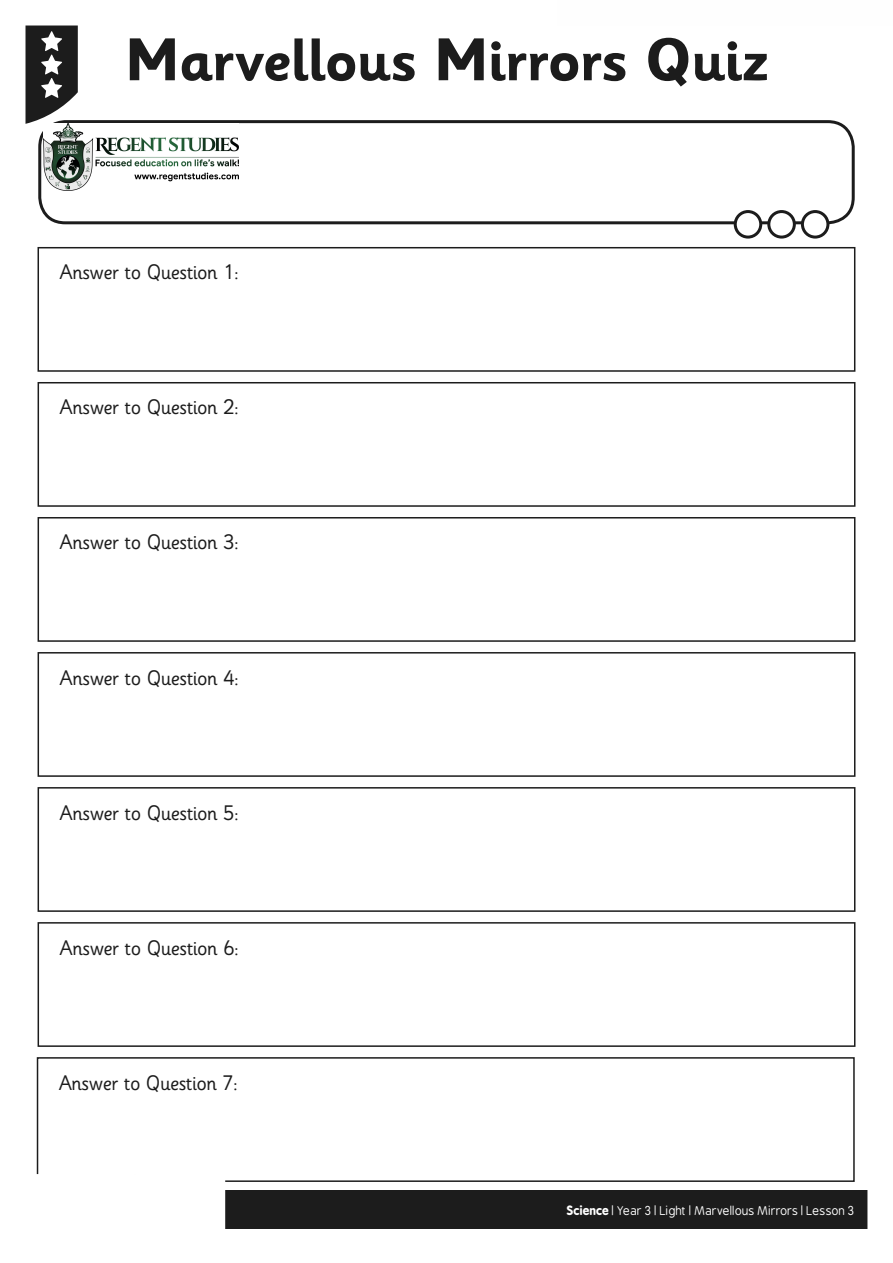
<style>
.page{position:relative;width:893px;height:1263px;background:#fff}
.page>*{position:absolute;margin:0;border:0;box-sizing:border-box;transform-origin:0 0}
.t1{font:700 60px "Sassoon Infant Rg";letter-spacing:-.025em;color:#1c1c1c}
.t2{font:21px "Sassoon Infant Rg";letter-spacing:-.025em;color:#1c1c1c}
.Footer_Text{font:12px "B Preplay";color:#fff}
.s1{font-weight:700}
</style>
<div class="page">
<svg style="left:26px;top:26px;width:52px;height:98px"></svg>
<div style="left:225px;top:1190px;width:642px;height:38px;background:#1c1c1c"></div>
<div style="left:38px;top:120px;width:817px;height:104px;border:3px solid #1c1c1c;border-radius:26px"></div>
<div style="left:735px;top:212px;width:26px;height:25px;background:#fff;border-radius:50%"></div>
<div style="left:734px;top:210px;width:28px;height:29px;border:3px solid #1c1c1c;border-radius:50%"></div>
<div style="left:769px;top:212px;width:25px;height:25px;background:#fff;border-radius:50%"></div>
<div style="left:767px;top:210px;width:29px;height:29px;border:3px solid #1c1c1c;border-radius:50%"></div>
<div style="left:802px;top:212px;width:26px;height:25px;background:#fff;border-radius:50%"></div>
<div style="left:801px;top:210px;width:28px;height:29px;border:3px solid #1c1c1c;border-radius:50%"></div>
<div style="left:38px;top:247px;width:817px;height:125px;border:2px solid #1c1c1c"></div>
<div style="left:38px;top:382px;width:817px;height:125px;border:2px solid #1c1c1c"></div>
<div style="left:38px;top:517px;width:817px;height:125px;border:2px solid #1c1c1c"></div>
<div style="left:38px;top:652px;width:817px;height:125px;border:2px solid #1c1c1c"></div>
<div style="left:38px;top:787px;width:817px;height:125px;border:2px solid #1c1c1c"></div>
<div style="left:38px;top:922px;width:817px;height:125px;border:2px solid #1c1c1c"></div>
<svg style="left:36px;top:1057px;width:819px;height:125px"></svg>
<img style="left:44px;top:124px;width:194px;height:66px">
<p class="t1" style="left:124px;top:26px;width:646px">Marvellous Mirrors Quiz</p>
<p class="t2" style="left:60px;top:261px;width:181px">Answer to Question 1:</p>
<p class="t2" style="left:60px;top:396px;width:181px">Answer to Question 2:</p>
<p class="t2" style="left:60px;top:531px;width:181px">Answer to Question 3:</p>
<p class="t2" style="left:60px;top:666px;width:181px">Answer to Question 4:</p>
<p class="t2" style="left:60px;top:801px;width:181px">Answer to Question 5:</p>
<p class="t2" style="left:60px;top:936px;width:181px">Answer to Question 6:</p>
<p class="t2" style="left:59px;top:1071px;width:181px">Answer to Question 7:</p>
<p class="Footer_Text" style="left:567px;top:1204px;width:289px"><span class="s1">Science</span> | Year 3 | Light | Marvellous Mirrors | Lesson 3</p>
</div>
